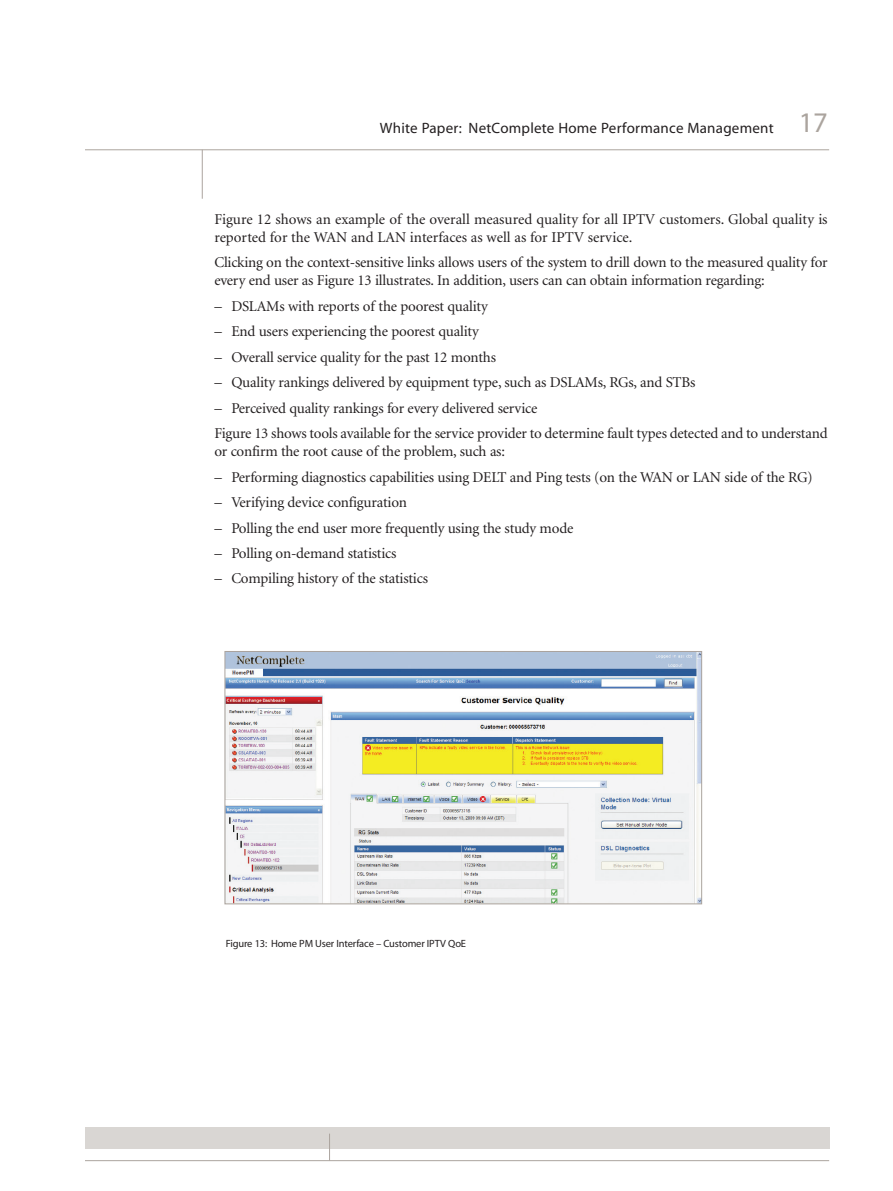
<style>
.page{position:relative;width:893px;height:1191px;background:#fff}
.page>*{position:absolute;margin:0;border:0;box-sizing:border-box;transform-origin:0 0}
.t1{font:15px/18px "Minion";letter-spacing:-.015em;color:#231f20}
.t2{font:15px "Myriad MM.400.wt.600.wd";letter-spacing:.015em;color:#231f20}
.t3{font:10.5px "Myriad MM.400.wt.600.wd";letter-spacing:-.015em;color:#231f20}
.s1{font-size:28.5px;color:#aba49e}
</style>
<div class="page">
<hr style="left:85px;top:149px;width:744px;height:1px;background:#aba49e">
<div style="left:85px;top:1127px;width:744px;height:21px;background:#d9d6d3"></div>
<svg style="left:329px;top:1133px;width:1px;height:27px"></svg>
<hr style="left:85px;top:1160px;width:744px;height:1px;background:#aba49e">
<hr style="left:202px;top:150px;width:1px;height:49px;background:#aba49e">
<img style="left:227px;top:653px;width:473px;height:249px">
<div style="left:225px;top:651px;width:477px;height:253px;border:1px solid #aba49e"></div>
<p class="t2" style="left:380px;top:122px;width:449px">White Paper: NetComplete Home Performance Management <span class="s1">17</span></p>
<p class="t1" style="left:214px;top:211px;width:615px">Figure 12 shows an example of the overall measured quality for all IPTV customers. Global quality is reported for the WAN and LAN interfaces as well as for IPTV service.</p>
<p class="t1" style="left:214px;top:255px;width:615px">Clicking on the context-sensitive links allows users of the system to drill down to the measured quality for every end user as Figure 13 illustrates. In addition, users can can obtain information regarding:</p>
<p class="t1" style="left:214px;top:298px;width:275px">– DSLAMs with reports of the poorest quality</p>
<p class="t1" style="left:214px;top:324px;width:266px">– End users experiencing the poorest quality</p>
<p class="t1" style="left:214px;top:349px;width:283px">– Overall service quality for the past 12 months</p>
<p class="t1" style="left:214px;top:374px;width:483px">– Quality rankings delivered by equipment type, such as DSLAMs, RGs, and STBs</p>
<p class="t1" style="left:214px;top:396px;width:615px;line-height:25.5px">– Perceived quality rankings for every delivered service<br>Figure 13 shows tools available for the service provider to determine fault types detected and to understand</p>
<p class="t1" style="left:214px;top:443px;width:292px">or confirm the root cause of the problem, such as:</p>
<p class="t1" style="left:214px;top:469px;width:600px">– Performing diagnostics capabilities using DELT and Ping tests (on the WAN or LAN side of the RG)</p>
<p class="t1" style="left:214px;top:494px;width:194px">– Verifying device configuration</p>
<p class="t1" style="left:214px;top:520px;width:360px">– Polling the end user more frequently using the study mode</p>
<p class="t1" style="left:214px;top:545px;width:184px">– Polling on-demand statistics</p>
<p class="t1" style="left:214px;top:571px;width:215px">– Compiling history of the statistics</p>
<p class="t3" style="left:226px;top:939px;width:242px">Figure 13: Home PM User Interface – Customer IPTV QoE</p>
</div>
